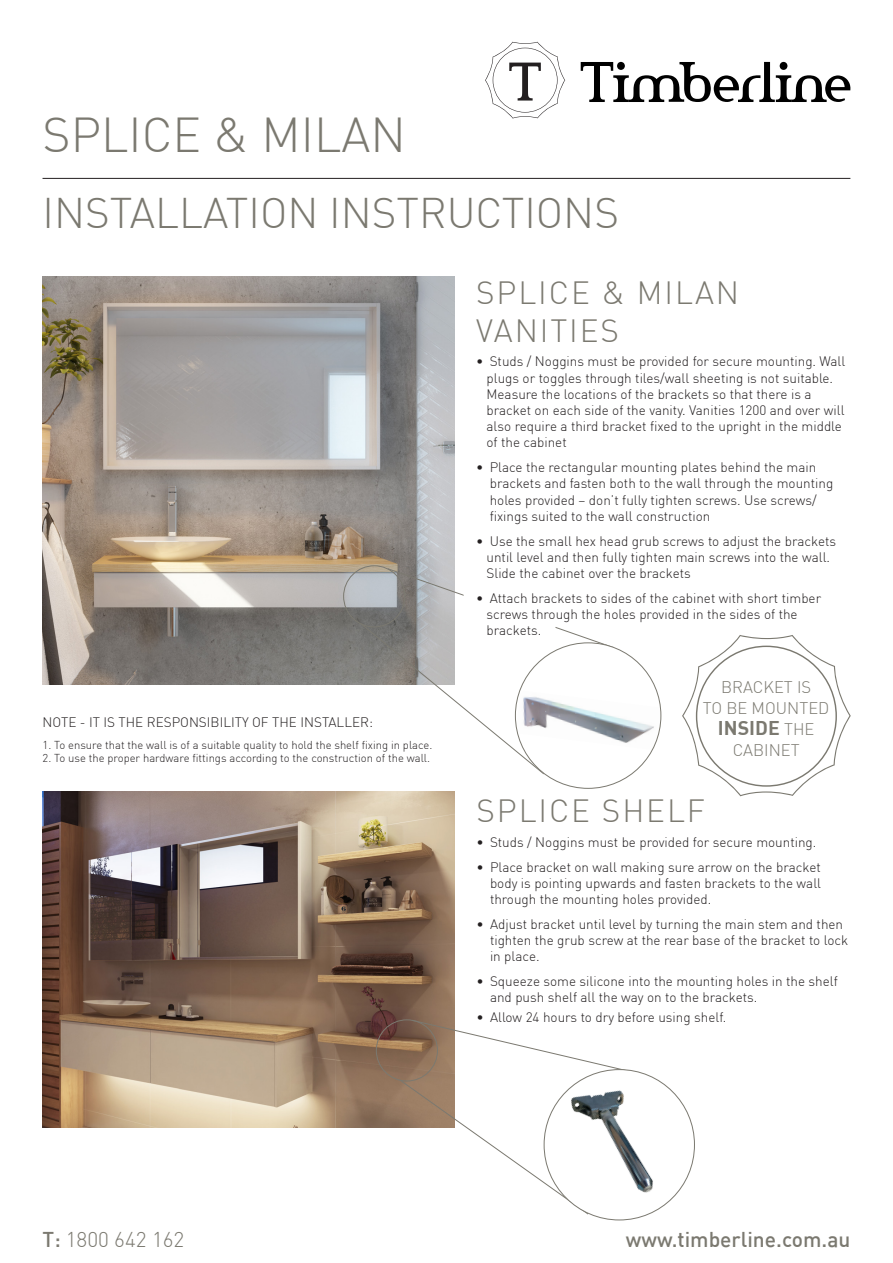
<style>
.page{position:relative;width:893px;height:1263px;background:#fff}
.page>*{position:absolute;margin:0;border:0;box-sizing:border-box;transform-origin:0 0}
.Heading_Wall_Hung{font:300 48px "DIN";color:#7b7970}
.Heading_Wall_Hung-2{font:300 42px "DIN";color:#7b7970}
.t1{font:300 31.5px/37.8px "DIN";letter-spacing:.06em;color:#7b7970}
.t2{font:500 21px "DIN";color:#7b7970}
.t3{font:300 21px "DIN";color:#7b7970}
.t4{font:700 19.5px "DIN";color:#7b7970}
.t5{font:300 16.5px "DIN";color:#7b7970}
.t6{font:300 13.5px/16.2px "DIN";color:#231f20}
.t7{font:300 11.25px "DIN";color:#231f20}
.s1{font-weight:300;font-size:16.5px}
.s2{font-weight:500}
</style>
<div class="page">
<svg style="left:581px;top:62px;width:269px;height:40px"></svg>
<svg style="left:485px;top:42px;width:80px;height:76px"></svg>
<img style="left:43px;top:276px;width:412px;height:408px">
<img style="left:43px;top:791px;width:411px;height:336px">
<svg style="left:399px;top:1019px;width:232px;height:196px"></svg>
<svg style="left:682px;top:635px;width:169px;height:161px"></svg>
<hr style="left:43px;top:178px;width:807px;height:1px;background:#231f20">
<div style="left:544px;top:1069px;width:150px;height:151px;background:#fff;border-radius:50%"></div>
<img style="left:559px;top:1070px;width:124px;height:139px">
<img style="left:615px;top:690px;width:46px;height:60px">
<svg style="left:360px;top:568px;width:255px;height:207px"></svg>
<p class="Heading_Wall_Hung" style="left:43px;top:106px;width:365px">SPLICE &amp; MILAN</p>
<p class="Heading_Wall_Hung-2" style="left:43px;top:187px;width:578px">INSTALLATION INSTRUCTIONS</p>
<p class="t6" style="left:43px;top:714px;width:332px">NOTE - IT IS THE RESPONSIBILITY OF THE INSTALLER:</p>
<p class="t7" style="left:43px;top:738px;width:391px">1. To ensure that the wall is of a suitable quality to hold the shelf fixing in place.</p>
<p class="t7" style="left:43px;top:751px;width:389px">2. To use the proper hardware fittings according to the construction of the wall.</p>
<p class="t1" style="left:476px;top:273px;width:264px">SPLICE &amp; MILAN<br>VANITIES</p>
<p class="t6" style="left:486px;top:353px;width:360px;text-indent:-10px">• Studs / Noggins must be provided for secure mounting. Wall plugs or toggles through tiles/wall sheeting is not suitable.<br>Measure the locations of the brackets so that there is a bracket on each side of the vanity. Vanities 1200 and over will also require a third bracket fixed to the upright in the middle of the cabinet</p>
<p class="t6" style="left:490px;top:459px;width:345px;text-indent:-13px">• Place the rectangular mounting plates behind the main brackets and fasten both to the wall through the mounting holes provided – don’t fully tighten screws. Use screws/ fixings suited to the wall construction</p>
<p class="t6" style="left:486px;top:532px;width:351px;text-indent:-10px">• Use the small hex head grub screws to adjust the brackets until level and then fully tighten main screws into the wall.<br>Slide the cabinet over the brackets</p>
<p class="t6" style="left:486px;top:589px;width:336px;text-indent:-10px">• Attach brackets to sides of the cabinet with short timber screws through the holes provided in the sides of the brackets.</p>
<p class="t5" style="left:721px;top:676px;width:92px">BRACKET IS</p>
<p class="t5" style="left:703px;top:697px;width:128px">TO BE MOUNTED</p>
<p class="t4" style="left:718px;top:715px;width:98px">INSIDE <span class="s1">THE</span></p>
<p class="t5" style="left:733px;top:739px;width:68px">CABINET</p>
<p class="t1" style="left:477px;top:792px;width:230px">SPLICE SHELF</p>
<p class="t6" style="left:477px;top:834px;width:341px">• Studs / Noggins must be provided for secure mounting.</p>
<p class="t6" style="left:490px;top:858px;width:333px;text-align:justify;text-indent:-13px">• Place bracket on wall making sure arrow on the bracket body is pointing upwards and fasten brackets to the wall through the mounting holes provided.</p>
<p class="t6" style="left:490px;top:915px;width:360px;text-indent:-13px">• Adjust bracket until level by turning the main stem and then tighten the grub screw at the rear base of the bracket to lock in place.</p>
<p class="t6" style="left:490px;top:973px;width:349px;text-indent:-13px">• Squeeze some silicone into the mounting holes in the shelf and push shelf all the way on to the brackets.</p>
<p class="t6" style="left:477px;top:1009px;width:251px">• Allow 24 hours to dry before using shelf.</p>
<p class="t3" style="left:43px;top:1226px;width:143px"><span class="s2">T:</span> 1800 642 162</p>
<p class="t2" style="left:626px;top:1226px;width:226px">www.timberline.com.au</p>
</div>
